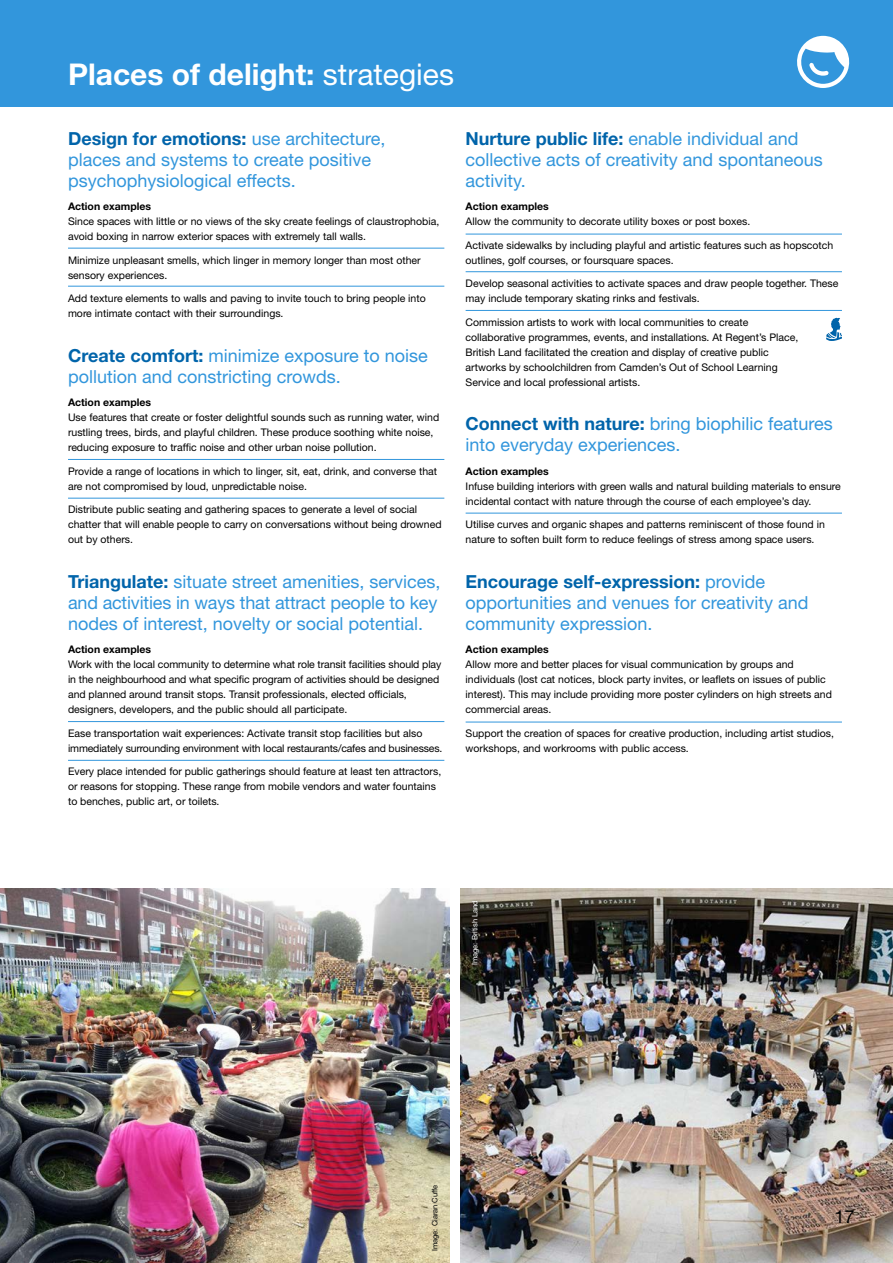
<style>
.page{position:relative;width:893px;height:1263px;background:#fff}
.page>*{position:absolute;margin:0;border:0;box-sizing:border-box;transform-origin:0 0}
.t1{font:700 30px "Helvetica Neue LT Std";color:#fff}
.t2{font:18px/21px "Helvetica Neue LT Std";color:#3296dc}
.t3{font:18px "Helvetica Neue LT Std";color:#000}
.t4{font:10.5px/15px "Helvetica Neue LT Std";color:#000}
.t5{font:700 10.5px "Helvetica Neue LT Std";color:#000}
.t6{font:7.5px "Helvetica Neue LT Std";color:#fff}
.t7{font:7.5px "Helvetica Neue LT Std";color:#000}
.s1{font-weight:400}
.s2{font-weight:700;color:#0064aa}
</style>
<div class="page">
<div style="left:0;top:0;width:893px;height:106px;background:#3296dc"></div>
<hr style="left:68px;top:248px;width:376px;height:1px;background:#3296dc">
<hr style="left:68px;top:459px;width:376px;height:1px;background:#3296dc">
<hr style="left:68px;top:498px;width:376px;height:1px;background:#3296dc">
<hr style="left:68px;top:286px;width:376px;height:1px;background:#3296dc">
<hr style="left:68px;top:721px;width:376px;height:1px;background:#3296dc">
<hr style="left:68px;top:760px;width:376px;height:1px;background:#3296dc">
<hr style="left:466px;top:234px;width:376px;height:1px;background:#3296dc">
<hr style="left:466px;top:271px;width:376px;height:1px;background:#3296dc">
<hr style="left:466px;top:310px;width:376px;height:1px;background:#3296dc">
<hr style="left:466px;top:513px;width:376px;height:1px;background:#3296dc">
<hr style="left:466px;top:722px;width:376px;height:1px;background:#3296dc">
<svg style="left:826px;top:318px;width:16px;height:23px"></svg>
<svg style="left:797px;top:36px;width:53px;height:52px"></svg>
<img style="left:460px;top:889px;width:433px;height:374px">
<img style="left:0;top:889px;width:450px;height:374px">
<div style="left:469px;top:898px;width:16px;height:73px;background:#000;opacity:.44"></div>
<h1 class="t1" style="left:68px;top:56px;width:388px">Places of delight: <span class="s1">strategies</span></h1>
<h2 class="t2" style="left:68px;top:128px;width:319px"><span class="s2">Design for emotions:</span> use architecture, places and systems to create positive psychophysiological effects.</h2>
<p class="t5" style="left:68px;top:200px;width:85px">Action examples</p>
<p class="t4" style="left:68px;top:214px;width:373px">Since spaces with little or no views of the sky create feelings of claustrophobia, avoid boxing in narrow exterior spaces with extremely tall walls.</p>
<p class="t4" style="left:68px;top:252px;width:354px">Minimize unpleasant smells, which linger in memory longer than most other sensory experiences.</p>
<p class="t4" style="left:68px;top:291px;width:359px">Add texture elements to walls and paving to invite touch to bring people into more intimate contact with their surroundings.</p>
<h2 class="t2" style="left:68px;top:345px;width:361px"><span class="s2">Create comfort:</span> minimize exposure to noise pollution and constricting crowds.</h2>
<p class="t5" style="left:68px;top:396px;width:85px">Action examples</p>
<p class="t4" style="left:68px;top:410px;width:373px">Use features that create or foster delightful sounds such as running water, wind rustling trees, birds, and playful children. These produce soothing white noise, reducing exposure to traffic noise and other urban noise pollution.</p>
<p class="t4" style="left:68px;top:463px;width:371px">Provide a range of locations in which to linger, sit, eat, drink, and converse that are not compromised by loud, unpredictable noise.</p>
<p class="t4" style="left:68px;top:502px;width:375px">Distribute public seating and gathering spaces to generate a level of social chatter that will enable people to carry on conversations without being drowned out by others.</p>
<h2 class="t2" style="left:68px;top:571px;width:374px"><span class="s2">Triangulate:</span> situate street amenities, services, and activities in ways that attract people to key nodes of interest, novelty or social potential.</h2>
<p class="t5" style="left:68px;top:643px;width:85px">Action examples</p>
<p class="t4" style="left:68px;top:657px;width:375px">Work with the local community to determine what role transit facilities should play in the neighbourhood and what specific program of activities should be designed and planned around transit stops. Transit professionals, elected officials, designers, developers, and the public should all participate.</p>
<p class="t4" style="left:68px;top:725px;width:376px">Ease transportation wait experiences: Activate transit stop facilities but also immediately surrounding environment with local restaurants/cafes and businesses.</p>
<p class="t4" style="left:68px;top:764px;width:375px">Every place intended for public gatherings should feature at least ten attractors, or reasons for stopping. These range from mobile vendors and water fountains to benches, public art, or toilets.</p>
<h2 class="t2" style="left:466px;top:128px;width:359px"><span class="s2">Nurture public life:</span> enable individual and collective acts of creativity and spontaneous activity.</h2>
<p class="t5" style="left:466px;top:200px;width:85px">Action examples</p>
<p class="t4" style="left:466px;top:214px;width:286px">Allow the community to decorate utility boxes or post boxes.</p>
<p class="t4" style="left:466px;top:237px;width:369px">Activate sidewalks by including playful and artistic features such as hopscotch outlines, golf courses, or foursquare spaces.</p>
<p class="t4" style="left:466px;top:276px;width:374px">Develop seasonal activities to activate spaces and draw people together. These may include temporary skating rinks and festivals.</p>
<p class="t4" style="left:466px;top:314px;width:334px">Commission artists to work with local communities to create collaborative programmes, events, and installations. At Regent’s Place, British Land facilitated the creation and display of creative public artworks by schoolchildren from Camden’s Out of School Learning Service and local professional artists.</p>
<h2 class="t2" style="left:466px;top:413px;width:369px"><span class="s2">Connect with nature:</span> bring biophilic features into everyday experiences.</h2>
<p class="t5" style="left:466px;top:464px;width:85px">Action examples</p>
<p class="t4" style="left:466px;top:478px;width:377px">Infuse building interiors with green walls and natural building materials to ensure incidental contact with nature through the course of each employee’s day.</p>
<p class="t4" style="left:466px;top:517px;width:361px">Utilise curves and organic shapes and patterns reminiscent of those found in nature to soften built form to reduce feelings of stress among space users.</p>
<h2 class="t2" style="left:466px;top:571px;width:344px"><span class="s2">Encourage self-expression:</span> provide opportunities and venues for creativity and community expression.</h2>
<p class="t5" style="left:466px;top:643px;width:85px">Action examples</p>
<p class="t4" style="left:466px;top:657px;width:368px">Allow more and better places for visual communication by groups and individuals (lost cat notices, block party invites, or leaflets on issues of public interest). This may include providing more poster cylinders on high streets and commercial areas.</p>
<p class="t4" style="left:466px;top:725px;width:370px">Support the creation of spaces for creative production, including artist studios, workshops, and workrooms with public access.</p>
<p class="t6" style="left:470px;top:965px;width:67px;rotate:-90deg">Image: British Land</p>
<p class="t7" style="left:430px;top:1251px;width:68px;rotate:-90deg">Image: Ciaran Cuffe</p>
<h2 class="t3" style="left:834px;top:1205px;width:22px">17</h2>
</div>
